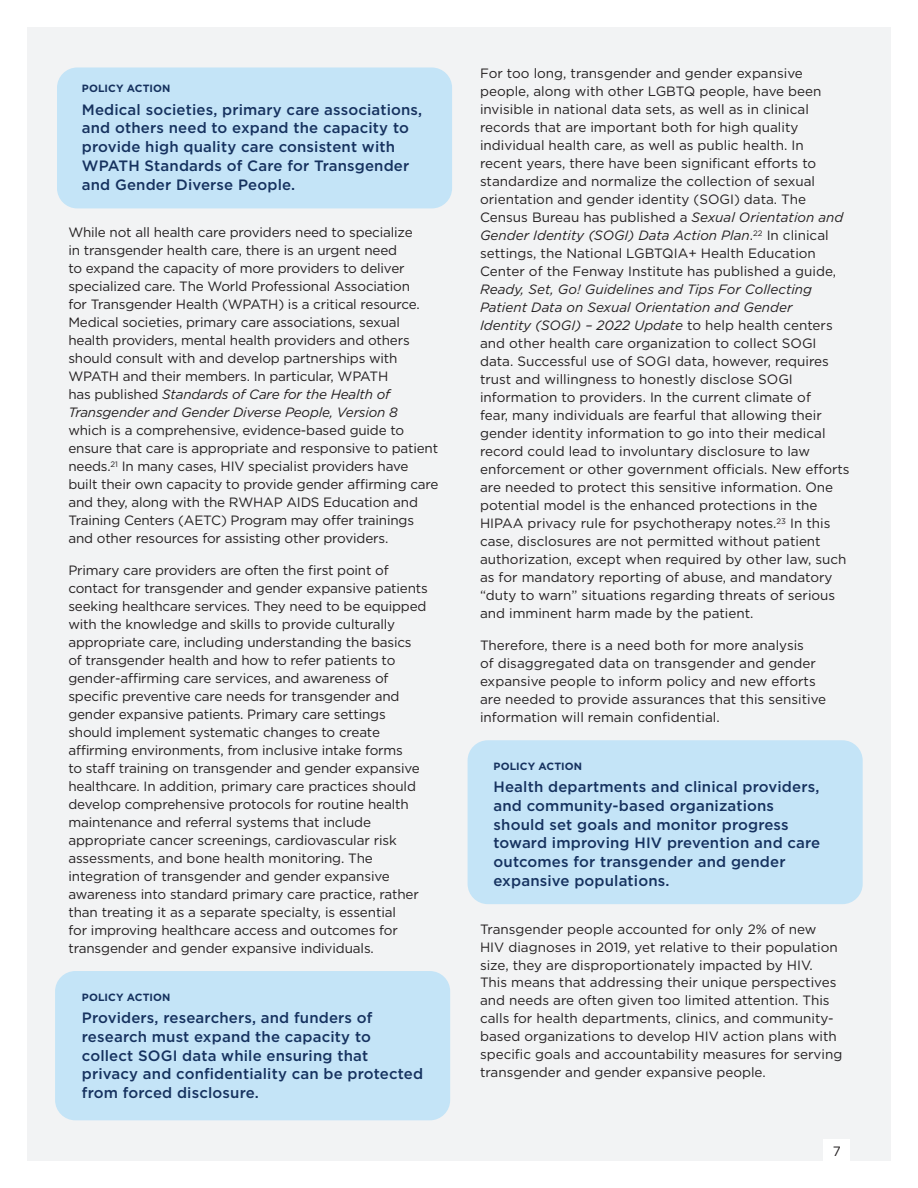
<style>
.page{position:relative;width:918px;height:1188px;background:#fff}
.page>*{position:absolute;margin:0;border:0;box-sizing:border-box;transform-origin:0 0}
._03_Policy_Actiuon_text{font:500 15px/18.8px "Gotham";letter-spacing:.01em;color:#16325f}
._02_Basic_Body{font:13.5px/18px "Gotham";letter-spacing:-.01em;color:#231f20}
._03_Policy_Action_header{font:700 10.5px "Gotham";letter-spacing:.01em;color:#16325f}
.s1{font-style:italic}
</style>
<div class="page">
<div style="left:27px;top:27px;width:864px;height:1134px;background:#f2f3f4"></div>
<div style="left:55px;top:971px;width:395px;height:149px;background:#c4e4f7;border-radius:20px"></div>
<div style="left:57px;top:67px;width:395px;height:141px;background:#c4e4f7;border-radius:20px"></div>
<div style="left:468px;top:740px;width:395px;height:164px;background:#c4e4f7;border-radius:20px"></div>
<div style="left:823px;top:1139px;width:27px;height:22px;background:#fff"></div>
<p class="_03_Policy_Action_header" style="left:82px;top:82px;width:90px">POLICY ACTION</p>
<p class="_03_Policy_Actiuon_text" style="left:82px;top:100px;width:342px">Medical societies, primary care associations, and others need to expand the capacity to provide high quality care consistent with WPATH Standards of Care for Transgender and Gender Diverse People.</p>
<p class="_02_Basic_Body" style="left:68px;top:223px;width:372px">While not all health care providers need to specialize<br>in transgender health care, there is an urgent need<br>to expand the capacity of more providers to deliver specialized care. The World Professional Association<br>for Transgender Health (WPATH) is a critical resource.<br>Medical societies, primary care associations, sexual health providers, mental health providers and others should consult with and develop partnerships with WPATH and their members. In particular, WPATH<br>has published <span class="s1">Standards of Care for the Health of Transgender and Gender Diverse People, Version 8 </span>which is a comprehensive, evidence-based guide to ensure that care is appropriate and responsive to patient needs.<sup>21</sup> In many cases, HIV specialist providers have built their own capacity to provide gender affirming care and they, along with the RWHAP AIDS Education and Training Centers (AETC) Program may offer trainings and other resources for assisting other providers.</p>
<p class="_02_Basic_Body" style="left:68px;top:561px;width:361px">Primary care providers are often the first point of contact for transgender and gender expansive patients seeking healthcare services. They need to be equipped with the knowledge and skills to provide culturally appropriate care, including understanding the basics of transgender health and how to refer patients to gender-affirming care services, and awareness of specific preventive care needs for transgender and gender expansive patients. Primary care settings should implement systematic changes to create affirming environments, from inclusive intake forms<br>to staff training on transgender and gender expansive healthcare. In addition, primary care practices should develop comprehensive protocols for routine health maintenance and referral systems that include appropriate cancer screenings, cardiovascular risk assessments, and bone health monitoring. The integration of transgender and gender expansive awareness into standard primary care practice, rather than treating it as a separate specialty, is essential<br>for improving healthcare access and outcomes for transgender and gender expansive individuals.</p>
<p class="_03_Policy_Action_header" style="left:82px;top:990px;width:90px">POLICY ACTION</p>
<p class="_03_Policy_Actiuon_text" style="left:82px;top:1008px;width:343px">Providers, researchers, and funders of research must expand the capacity to collect SOGI data while ensuring that privacy and confidentiality can be protected from forced disclosure.</p>
<p class="_02_Basic_Body" style="left:480px;top:64px;width:371px">For too long, transgender and gender expansive people, along with other LGBTQ people, have been invisible in national data sets, as well as in clinical records that are important both for high quality individual health care, as well as public health. In<br>recent years, there have been significant efforts to standardize and normalize the collection of sexual orientation and gender identity (SOGI) data. The Census Bureau has published a <span class="s1">Sexual Orientation and Gender Identity (SOGI) Data Action Plan</span>.<sup>22</sup> In clinical settings, the National LGBTQIA+ Health Education Center of the Fenway Institute has published a guide, <span class="s1">Ready, Set, Go! Guidelines and Tips For Collecting Patient Data on Sexual Orientation and Gender<br>Identity (SOGI) – 2022 Update</span> to help health centers and other health care organization to collect SOGI data. Successful use of SOGI data, however, requires trust and willingness to honestly disclose SOGI information to providers. In the current climate of<br>fear, many individuals are fearful that allowing their gender identity information to go into their medical record could lead to involuntary disclosure to law enforcement or other government officials. New efforts are needed to protect this sensitive information. One potential model is the enhanced protections in the HIPAA privacy rule for psychotherapy notes.<sup>23</sup> In this case, disclosures are not permitted without patient authorization, except when required by other law, such as for mandatory reporting of abuse, and mandatory “duty to warn” situations regarding threats of serious and imminent harm made by the patient.</p>
<p class="_02_Basic_Body" style="left:480px;top:636px;width:348px">Therefore, there is a need both for more analysis<br>of disaggregated data on transgender and gender expansive people to inform policy and new efforts are needed to provide assurances that this sensitive information will remain confidential.</p>
<p class="_03_Policy_Action_header" style="left:494px;top:759px;width:90px">POLICY ACTION</p>
<p class="_03_Policy_Actiuon_text" style="left:494px;top:777px;width:328px">Health departments and clinical providers, and community-based organizations should set goals and monitor progress toward improving HIV prevention and care outcomes for transgender and gender expansive populations.</p>
<p class="_02_Basic_Body" style="left:480px;top:919px;width:364px">Transgender people accounted for only 2% of new HIV diagnoses in 2019, yet relative to their population size, they are disproportionately impacted by HIV.<br>This means that addressing their unique perspectives and needs are often given too limited attention. This calls for health departments, clinics, and community&shy;based organizations to develop HIV action plans with specific goals and accountability measures for serving transgender and gender expansive people.</p>
<p class="_02_Basic_Body" style="left:833px;top:1142px;width:10px">7</p>
</div>
